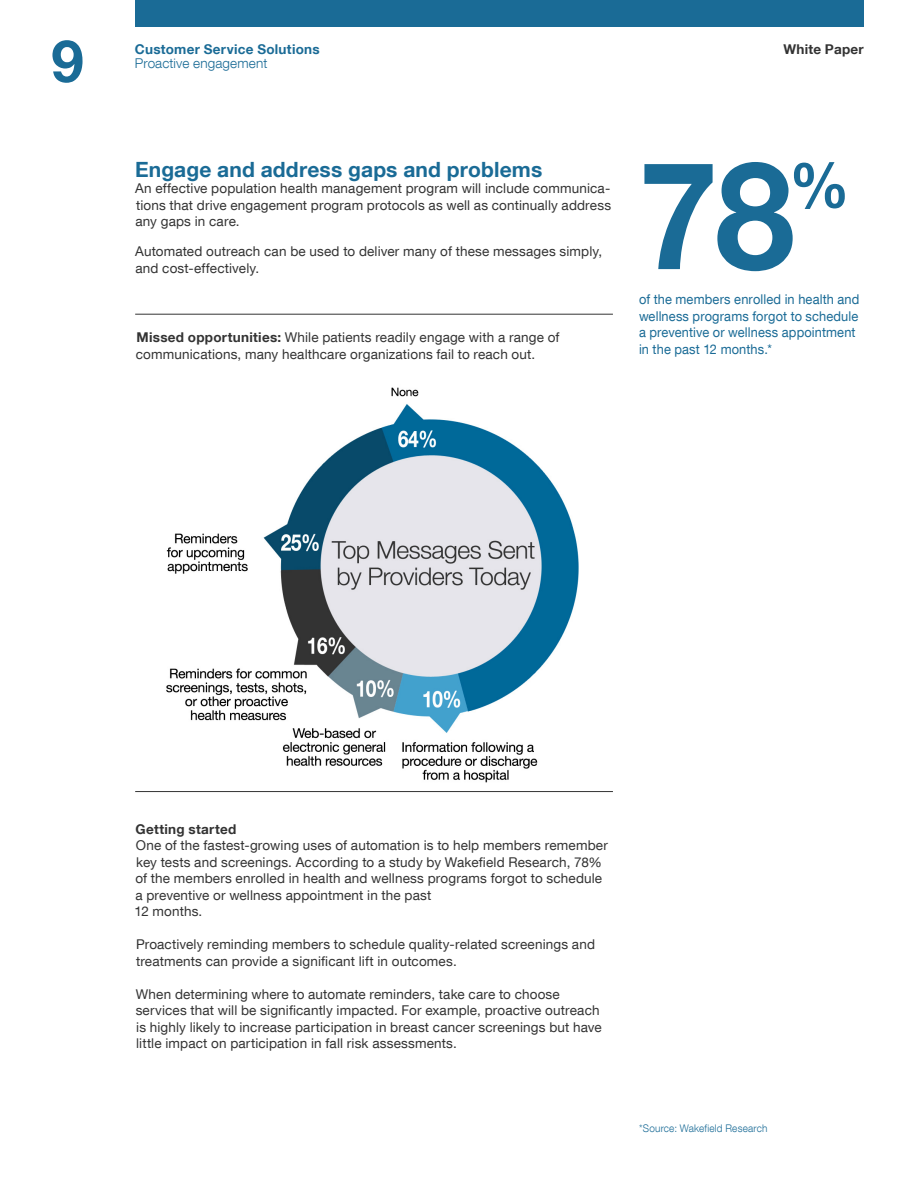
<style>
.page{position:relative;width:918px;height:1188px;background:#fff}
.page>*{position:absolute;margin:0;border:0;box-sizing:border-box;transform-origin:0 0}
.Sidebar__BIG_No_100{font:700 150px "Helvetica Neue LT Com";color:#1a6b96;scale:.95 1}
.Sidebar__BIG_No_100-2{font:700 63px "Helvetica Neue LT Com";color:#1a6b96;scale:.95 1}
.Page_No_39_39_blue{font:700 58.5px "Helvetica Neue LT Com";color:#1a6b96}
.Short_Headline_14_16{font:700 21px "Helvetica Neue LT Com";letter-spacing:.005em;color:#1a6b96}
.Body_Text_9_11{font:13.5px/16.5px "Helvetica Neue LT Com";letter-spacing:.01em;color:#333}
.Body_Head_9_11{font:13.5px/16.5px "Helvetica Neue LT Com";letter-spacing:.01em;color:#333}
.Sidebar__Body_Text_9{font:13.5px/16.5px "Helvetica Neue LT Com";letter-spacing:.01em;color:#1a6b96;scale:.95 1}
.Business_Unit_Name_9{font:700 13.5px "Helvetica Neue LT Com";letter-spacing:.02em;color:#1a6b96}
.Product_Offering_Nam{font:300 13.5px "Helvetica Neue LT Com";letter-spacing:.01em;color:#1a6b96}
.Body_Text_9_11-2{font:700 13.5px "Helvetica Neue LT Com";letter-spacing:.02em;color:#333}
.Document_Name_9_9{font:700 13.5px "Helvetica Neue LT Com";letter-spacing:.02em;color:#333}
.Sidebar__Body_Text_9-2{font:300 10.5px "Helvetica Neue LT Com";letter-spacing:.02em;color:#1a6b96;scale:.95 1}
.s1{font-weight:700}
</style>
<div class="page">
<div style="left:135px;top:0;width:729px;height:27px;background:#1a6b96"></div>
<div style="left:135px;top:312px;width:25px;height:17px;border:1px solid #fff"></div>
<hr style="left:135px;top:314px;width:478px;height:1px;background:#333">
<hr style="left:135px;top:791px;width:478px;height:1px;background:#333">
<img style="left:166px;top:387px;width:413px;height:396px">
<p class="Page_No_39_39_blue" style="left:51px;top:24px;width:34px">9</p>
<p class="Business_Unit_Name_9" style="left:135px;top:41px;width:186px">Customer Service Solutions</p>
<p class="Document_Name_9_9" style="left:783px;top:41px;width:82px">White Paper</p>
<p class="Product_Offering_Nam" style="left:135px;top:55px;width:134px">Proactive engagement</p>
<p class="Short_Headline_14_16" style="left:135px;top:156px;width:409px">Engage and address gaps and problems</p>
<p class="Body_Text_9_11" style="left:135px;top:180px;width:477px;text-align:justify">An effective population health management program will include communica&shy;tions that drive engagement program protocols as well as continually address any gaps in care.</p>
<p class="Body_Text_9_11" style="left:135px;top:243px;width:469px">Automated outreach can be used to deliver many of these messages simply, and cost-effectively.</p>
<p class="Body_Head_9_11" style="left:136px;top:329px;width:425px"><span class="s1">Missed opportunities:</span> While patients readily engage with a range of communications, many healthcare organizations fail to reach out.</p>
<p class="Sidebar__BIG_No_100" style="left:639px;top:121px;width:165px">78</p>
<p class="Sidebar__BIG_No_100-2" style="left:789px;top:145px;width:64px">%</p>
<p class="Sidebar__Body_Text_9" style="left:639px;top:291px;width:234px">of the members enrolled in health and wellness programs forgot to schedule a preventive or wellness appointment in the past 12 months.*</p>
<p class="Body_Text_9_11-2" style="left:136px;top:820px;width:102px">Getting started</p>
<p class="Body_Text_9_11" style="left:135px;top:837px;width:474px">One of the fastest-growing uses of automation is to help members remember key tests and screenings. According to a study by Wakefield Research, 78% of the members enrolled in health and wellness programs forgot to schedule a preventive or wellness appointment in the past</p>
<p class="Body_Text_9_11" style="left:134px;top:903px;width:69px">12 months.</p>
<p class="Body_Text_9_11" style="left:136px;top:936px;width:460px">Proactively reminding members to schedule quality-related screenings and treatments can provide a significant lift in outcomes.</p>
<p class="Body_Text_9_11" style="left:136px;top:985px;width:468px">When determining where to automate reminders, take care to choose services that will be significantly impacted. For example, proactive outreach is highly likely to increase participation in breast cancer screenings but have little impact on participation in fall risk assessments.</p>
<p class="Sidebar__Body_Text_9-2" style="left:639px;top:1122px;width:136px">*Source: Wakefield Research</p>
</div>
